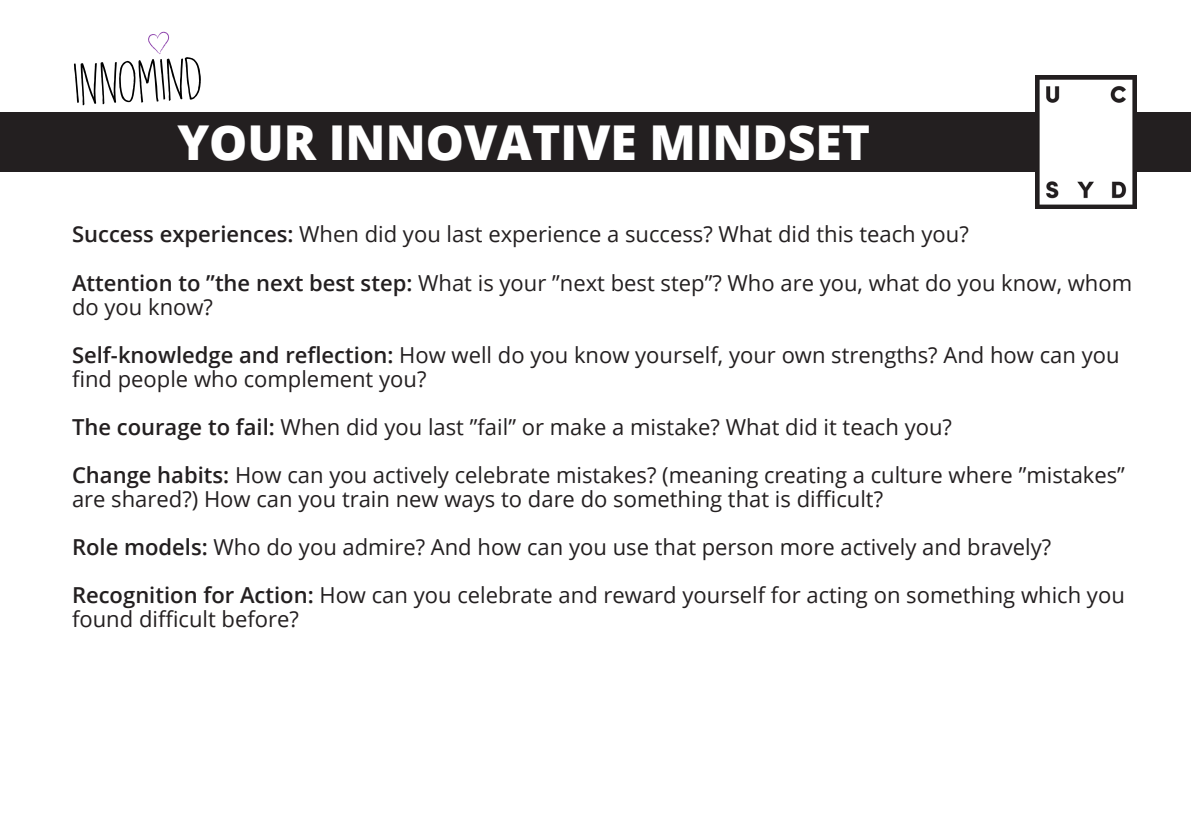
<style>
.page{position:relative;width:1191px;height:840px;background:#fff}
.page>*{position:absolute;margin:0;border:0;box-sizing:border-box;transform-origin:0 0}
.t1{font:60px "DK Running Hipster";color:#000}
.t2{font:800 48px "Open Sans";color:#fff}
.t3{font:22px/24px "Open Sans";color:#231f20}
.s1{font-weight:600}
</style>
<div class="page">
<svg style="left:148px;top:31px;width:22px;height:24px"></svg>
<div style="left:0;top:112px;width:1191px;height:60px;background:#231f20"></div>
<img style="left:1035px;top:75px;width:101px;height:133px">
<p class="t1" style="left:72px;top:55px;width:131px;rotate:-3deg">InnoMind</p>
<p class="t2" style="left:177px;top:106px;width:694px">YOUR INNOVATIVE MINDSET</p>
<p class="t3" style="left:72px;top:222px;width:898px"><span class="s1">Success experiences:</span> When did you last experience a success? What did this teach you?</p>
<p class="t3" style="left:72px;top:270px;width:1061px"><span class="s1">Attention to ”the next best step:</span> What is your ”next best step”? Who are you, what do you know, whom do you know?</p>
<p class="t3" style="left:72px;top:342px;width:1049px"><span class="s1">Self-knowledge and reflection:</span> How well do you know yourself, your own strengths? And how can you find people who complement you?</p>
<p class="t3" style="left:72px;top:414px;width:881px"><span class="s1">The courage to fail:</span> When did you last ”fail” or make a mistake? What did it teach you?</p>
<p class="t3" style="left:72px;top:462px;width:1054px"><span class="s1">Change habits:</span> How can you actively celebrate mistakes? (meaning creating a culture where ”mistakes” are shared?) How can you train new ways to dare do something that is difficult?</p>
<p class="t3" style="left:72px;top:534px;width:981px"><span class="s1">Role models:</span> Who do you admire? And how can you use that person more actively and bravely?</p>
<p class="t3" style="left:72px;top:582px;width:1054px"><span class="s1">Recognition for Action:</span> How can you celebrate and reward yourself for acting on something which you found difficult before?</p>
</div>
